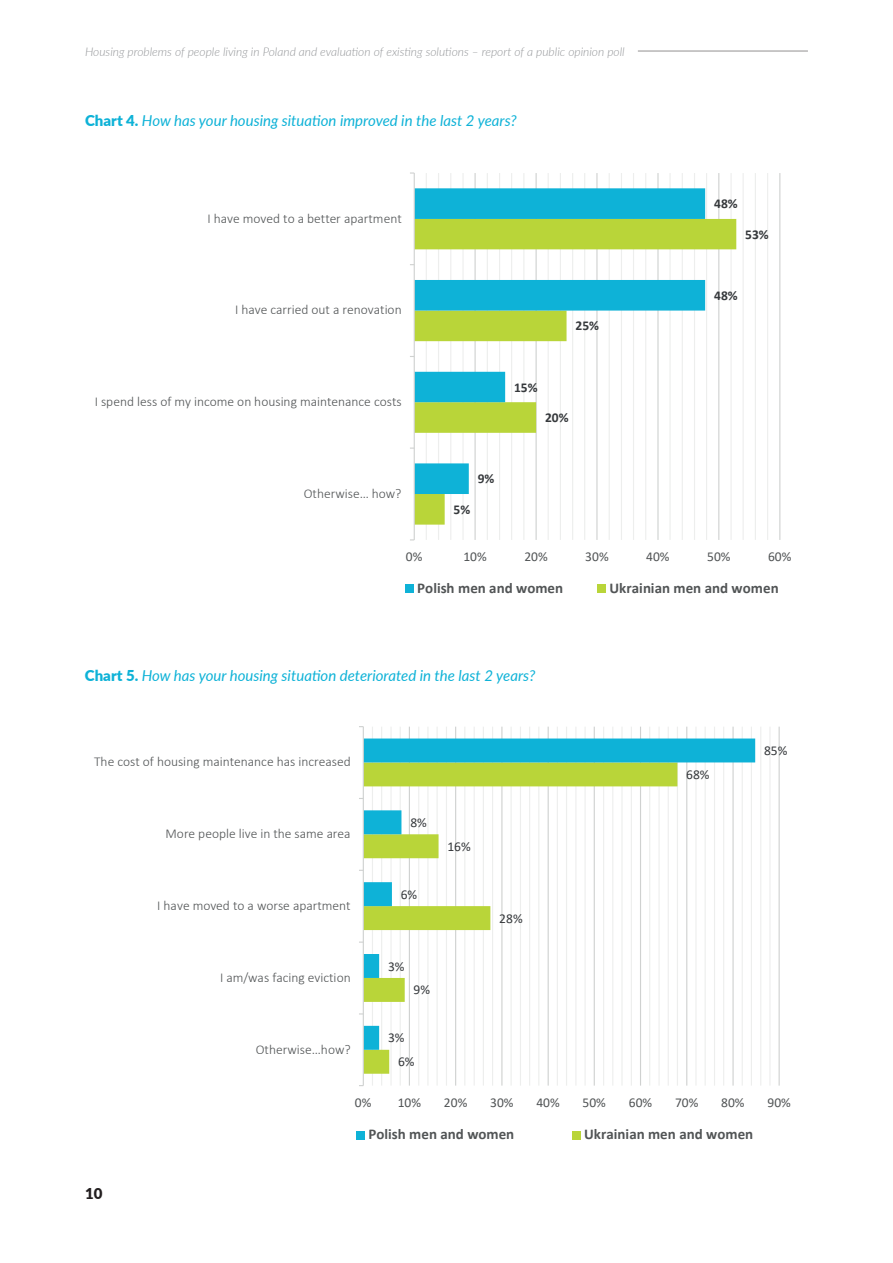
<style>
.page{position:relative;width:893px;height:1263px;background:#fff}
.page>*{position:absolute;margin:0;border:0;box-sizing:border-box;transform-origin:0 0}
.t1{font:italic 15px "Lato";color:#0eb2d7}
.t2{font:700 15px "Calibri";letter-spacing:.005em;color:#515455}
.t3{font:900 15px "Lato";color:#231f20}
.t4{font:300 13.5px "Calibri";color:#515455}
.t5{font:13.5px "Calibri";color:#515455}
.t6{font:13.5px "Calibri";color:#36393c}
.t7{font:700 13.5px "Calibri";color:#36393c}
.t8{font:italic 300 12px "Lato";color:#939598}
.s1{font-weight:900;font-style:normal}
</style>
<div class="page">
<hr style="left:638px;top:51px;width:170px;height:1px;background:#231f20">
<hr style="left:426px;top:173px;width:1px;height:367px;background:#edeeed">
<hr style="left:438px;top:173px;width:1px;height:367px;background:#edeeed">
<hr style="left:450px;top:173px;width:1px;height:367px;background:#edeeed">
<hr style="left:462px;top:173px;width:2px;height:367px;background:#edeeed">
<hr style="left:487px;top:173px;width:1px;height:367px;background:#edeeed">
<hr style="left:499px;top:173px;width:1px;height:367px;background:#edeeed">
<hr style="left:511px;top:173px;width:1px;height:367px;background:#edeeed">
<hr style="left:523px;top:173px;width:1px;height:367px;background:#edeeed">
<hr style="left:548px;top:173px;width:1px;height:367px;background:#edeeed">
<hr style="left:560px;top:173px;width:1px;height:367px;background:#edeeed">
<hr style="left:572px;top:173px;width:1px;height:367px;background:#edeeed">
<hr style="left:584px;top:173px;width:1px;height:367px;background:#edeeed">
<hr style="left:609px;top:173px;width:1px;height:367px;background:#edeeed">
<hr style="left:621px;top:173px;width:1px;height:367px;background:#edeeed">
<hr style="left:633px;top:173px;width:1px;height:367px;background:#edeeed">
<hr style="left:645px;top:173px;width:1px;height:367px;background:#edeeed">
<hr style="left:669px;top:173px;width:2px;height:367px;background:#edeeed">
<hr style="left:682px;top:173px;width:1px;height:367px;background:#edeeed">
<hr style="left:694px;top:173px;width:1px;height:367px;background:#edeeed">
<hr style="left:706px;top:173px;width:1px;height:367px;background:#edeeed">
<hr style="left:730px;top:173px;width:2px;height:367px;background:#edeeed">
<hr style="left:743px;top:173px;width:1px;height:367px;background:#edeeed">
<hr style="left:755px;top:173px;width:1px;height:367px;background:#edeeed">
<hr style="left:767px;top:173px;width:1px;height:367px;background:#edeeed">
<hr style="left:474px;top:173px;width:2px;height:367px;background:#cfd1d0">
<hr style="left:536px;top:173px;width:1px;height:367px;background:#cfd1d0">
<hr style="left:596px;top:173px;width:1px;height:367px;background:#cfd1d0">
<hr style="left:657px;top:173px;width:1px;height:367px;background:#cfd1d0">
<hr style="left:718px;top:173px;width:1px;height:367px;background:#cfd1d0">
<hr style="left:779px;top:173px;width:1px;height:367px;background:#cfd1d0">
<svg style="left:415px;top:219px;width:321px;height:306px"></svg>
<svg style="left:415px;top:188px;width:290px;height:306px"></svg>
<hr style="left:414px;top:173px;width:1px;height:367px;background:#cfd1d0">
<div style="left:405px;top:585px;width:9px;height:8px;background:#0eb2d7"></div>
<div style="left:598px;top:585px;width:8px;height:8px;background:#b9d539"></div>
<hr style="left:372px;top:727px;width:1px;height:358px;background:#edeeed">
<hr style="left:381px;top:727px;width:1px;height:358px;background:#edeeed">
<hr style="left:390px;top:727px;width:2px;height:358px;background:#edeeed">
<hr style="left:400px;top:727px;width:1px;height:358px;background:#edeeed">
<hr style="left:418px;top:727px;width:1px;height:358px;background:#edeeed">
<hr style="left:427px;top:727px;width:1px;height:358px;background:#edeeed">
<hr style="left:437px;top:727px;width:1px;height:358px;background:#edeeed">
<hr style="left:446px;top:727px;width:1px;height:358px;background:#edeeed">
<hr style="left:464px;top:727px;width:1px;height:358px;background:#edeeed">
<hr style="left:474px;top:727px;width:1px;height:358px;background:#edeeed">
<hr style="left:483px;top:727px;width:1px;height:358px;background:#edeeed">
<hr style="left:492px;top:727px;width:1px;height:358px;background:#edeeed">
<hr style="left:510px;top:727px;width:2px;height:358px;background:#edeeed">
<hr style="left:520px;top:727px;width:1px;height:358px;background:#edeeed">
<hr style="left:529px;top:727px;width:1px;height:358px;background:#edeeed">
<hr style="left:538px;top:727px;width:1px;height:358px;background:#edeeed">
<hr style="left:557px;top:727px;width:1px;height:358px;background:#edeeed">
<hr style="left:566px;top:727px;width:1px;height:358px;background:#edeeed">
<hr style="left:575px;top:727px;width:1px;height:358px;background:#edeeed">
<hr style="left:584px;top:727px;width:2px;height:358px;background:#edeeed">
<hr style="left:603px;top:727px;width:1px;height:358px;background:#edeeed">
<hr style="left:612px;top:727px;width:1px;height:358px;background:#edeeed">
<hr style="left:621px;top:727px;width:2px;height:358px;background:#edeeed">
<hr style="left:631px;top:727px;width:1px;height:358px;background:#edeeed">
<hr style="left:649px;top:727px;width:1px;height:358px;background:#edeeed">
<hr style="left:658px;top:727px;width:2px;height:358px;background:#edeeed">
<hr style="left:668px;top:727px;width:1px;height:358px;background:#edeeed">
<hr style="left:677px;top:727px;width:1px;height:358px;background:#edeeed">
<hr style="left:695px;top:727px;width:1px;height:358px;background:#edeeed">
<hr style="left:705px;top:727px;width:1px;height:358px;background:#edeeed">
<hr style="left:714px;top:727px;width:1px;height:358px;background:#edeeed">
<hr style="left:723px;top:727px;width:1px;height:358px;background:#edeeed">
<hr style="left:742px;top:727px;width:1px;height:358px;background:#edeeed">
<hr style="left:751px;top:727px;width:1px;height:358px;background:#edeeed">
<hr style="left:760px;top:727px;width:1px;height:358px;background:#edeeed">
<hr style="left:769px;top:727px;width:1px;height:358px;background:#edeeed">
<hr style="left:409px;top:727px;width:1px;height:358px;background:#cfd1d0">
<hr style="left:455px;top:727px;width:1px;height:358px;background:#cfd1d0">
<hr style="left:501px;top:727px;width:1px;height:358px;background:#cfd1d0">
<hr style="left:548px;top:727px;width:1px;height:358px;background:#cfd1d0">
<hr style="left:594px;top:727px;width:1px;height:358px;background:#cfd1d0">
<hr style="left:640px;top:727px;width:1px;height:358px;background:#cfd1d0">
<hr style="left:686px;top:727px;width:1px;height:358px;background:#cfd1d0">
<hr style="left:732px;top:727px;width:2px;height:358px;background:#cfd1d0">
<hr style="left:779px;top:727px;width:1px;height:358px;background:#cfd1d0">
<svg style="left:364px;top:1050px;width:230px;height:24px"></svg>
<svg style="left:364px;top:738px;width:391px;height:312px"></svg>
<hr style="left:363px;top:727px;width:1px;height:358px;background:#cfd1d0">
<div style="left:357px;top:1131px;width:8px;height:8px;background:#0eb2d7"></div>
<div style="left:572px;top:1131px;width:9px;height:8px;background:#b9d539"></div>
<p class="t8" style="left:85px;top:43px;width:541px">Housing problems of people living in Poland and evaluation of existing solutions – report of a public opinion poll</p>
<p class="t1" style="left:85px;top:110px;width:433px"><span class="s1">Chart 4.</span> How has your housing situation improved in the last 2 years?</p>
<p class="t4" style="left:207px;top:210px;width:196px">I have moved to a better apartment</p>
<p class="t4" style="left:235px;top:301px;width:168px">I have carried out a renovation</p>
<p class="t4" style="left:95px;top:393px;width:308px">I spend less of my income on housing maintenance costs</p>
<p class="t4" style="left:304px;top:485px;width:99px">Otherwise… how?</p>
<p class="t7" style="left:478px;top:469px;width:18px">9%</p>
<p class="t7" style="left:454px;top:500px;width:18px">5%</p>
<p class="t7" style="left:575px;top:316px;width:25px">25%</p>
<p class="t7" style="left:514px;top:377px;width:25px">15%</p>
<p class="t7" style="left:545px;top:408px;width:25px">20%</p>
<p class="t7" style="left:714px;top:194px;width:25px">48%</p>
<p class="t7" style="left:745px;top:225px;width:25px">53%</p>
<p class="t7" style="left:714px;top:286px;width:25px">48%</p>
<p class="t5" style="left:406px;top:547px;width:18px">0%</p>
<p class="t5" style="left:463px;top:547px;width:25px">10%</p>
<p class="t5" style="left:524px;top:547px;width:25px">20%</p>
<p class="t5" style="left:585px;top:547px;width:25px">30%</p>
<p class="t5" style="left:646px;top:547px;width:25px">40%</p>
<p class="t5" style="left:707px;top:547px;width:25px">50%</p>
<p class="t5" style="left:768px;top:547px;width:25px">60%</p>
<p class="t2" style="left:417px;top:577px;width:147px">Polish men and women</p>
<p class="t2" style="left:610px;top:577px;width:171px">Ukrainian men and women</p>
<p class="t1" style="left:85px;top:664px;width:452px"><span class="s1">Chart 5.</span> How has your housing situation deteriorated in the last 2 years?</p>
<p class="t4" style="left:94px;top:753px;width:258px">The cost of housing maintenance has increased</p>
<p class="t4" style="left:166px;top:825px;width:187px">More people live in the same area</p>
<p class="t4" style="left:157px;top:897px;width:195px">I have moved to a worse apartment</p>
<p class="t4" style="left:220px;top:969px;width:132px">I am/was facing eviction</p>
<p class="t4" style="left:256px;top:1041px;width:96px">Otherwise…how?</p>
<p class="t6" style="left:410px;top:813px;width:18px">8%</p>
<p class="t6" style="left:401px;top:885px;width:18px">6%</p>
<p class="t6" style="left:447px;top:837px;width:25px">16%</p>
<p class="t6" style="left:388px;top:957px;width:18px">3%</p>
<p class="t6" style="left:414px;top:980px;width:18px">9%</p>
<p class="t6" style="left:388px;top:1028px;width:18px">3%</p>
<p class="t6" style="left:398px;top:1052px;width:18px">6%</p>
<p class="t6" style="left:499px;top:909px;width:25px">28%</p>
<p class="t6" style="left:686px;top:765px;width:25px">68%</p>
<p class="t6" style="left:764px;top:741px;width:25px">85%</p>
<p class="t5" style="left:355px;top:1093px;width:18px">0%</p>
<p class="t5" style="left:398px;top:1093px;width:25px">10%</p>
<p class="t5" style="left:444px;top:1093px;width:25px">20%</p>
<p class="t5" style="left:490px;top:1093px;width:25px">30%</p>
<p class="t5" style="left:536px;top:1093px;width:25px">40%</p>
<p class="t5" style="left:583px;top:1093px;width:25px">50%</p>
<p class="t5" style="left:629px;top:1093px;width:25px">60%</p>
<p class="t5" style="left:675px;top:1093px;width:25px">70%</p>
<p class="t5" style="left:721px;top:1093px;width:25px">80%</p>
<p class="t5" style="left:767px;top:1093px;width:25px">90%</p>
<p class="t3" style="left:85px;top:1182px;width:19px">10</p>
<p class="t2" style="left:368px;top:1124px;width:147px">Polish men and women</p>
<p class="t2" style="left:584px;top:1124px;width:171px">Ukrainian men and women</p>
</div>
